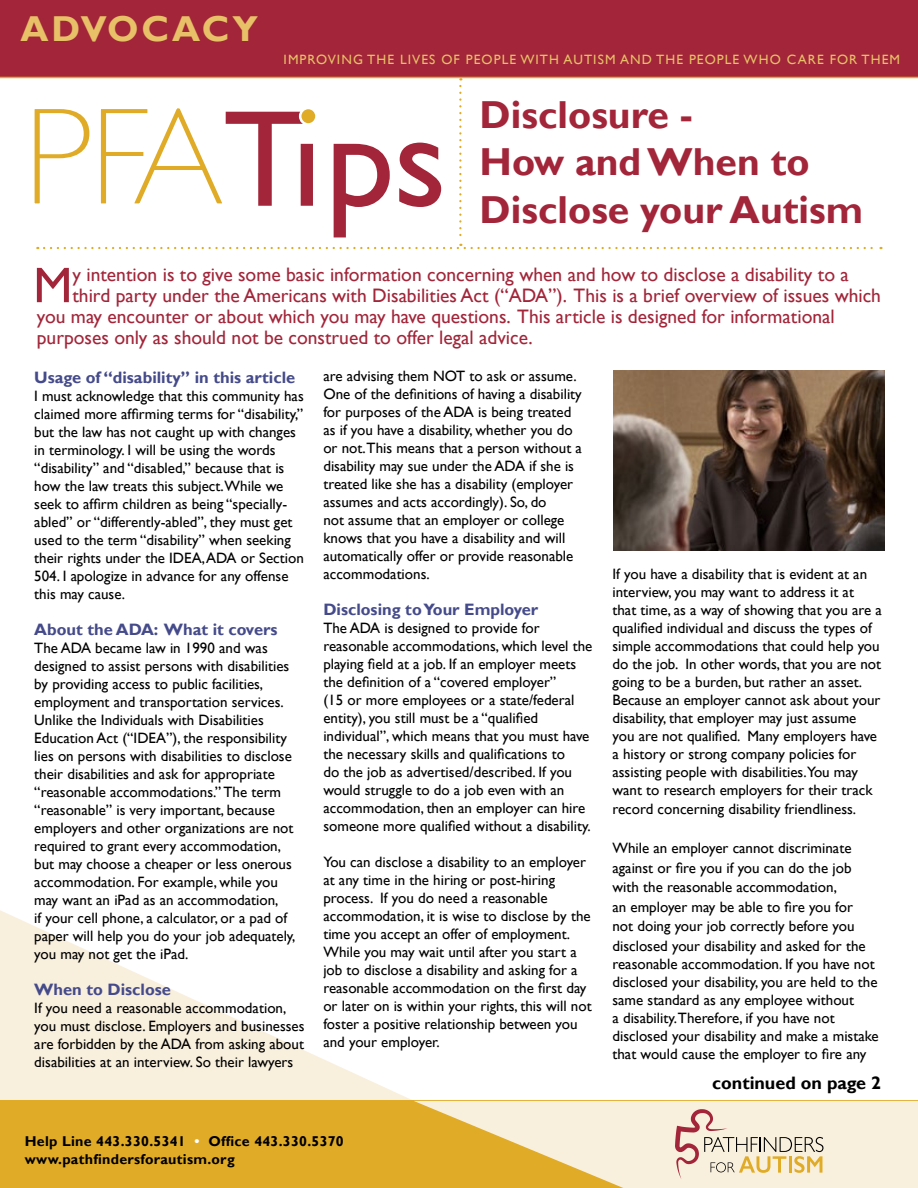
<style>
.page{position:relative;width:918px;height:1188px;background:#fff}
.page>*{position:absolute;margin:0;border:0;box-sizing:border-box;transform-origin:0 0}
.t1{font:50.25px "Gill Sans";color:#a22539}
.t2{font:700 39px/47.5px "Gill Sans";color:#a22539}
.t3{font:700 36px "Gill Sans";letter-spacing:.08em;color:#e8c068}
.t4{font:19.5px "Gill Sans";color:#a22539}
.t5{font:700 18px "Gill Sans";color:#000}
.t6{font:700 16.5px "Gill Sans";color:#454b8a}
.t7{font:15px/18px "Gill Sans";color:#000}
.t8{font:700 14.25px/18px "Gill Sans";letter-spacing:.02em;color:#000}
.t9{font:13.5px "Gill Sans";letter-spacing:.08em;color:#e8c068}
.s1{color:#fff}
</style>
<div class="page">
<svg style="left:0;top:910px;width:603px;height:191px"></svg>
<div style="left:0;top:1101px;width:918px;height:87px;background:#e0ab26"></div>
<div style="left:0;top:0;width:918px;height:78px;background:#a22539"></div>
<svg style="left:414px;top:1101px;width:504px;height:87px;fill:#f9efdd"></svg>
<svg style="left:34px;top:86px;width:848px;height:163px"></svg>
<div style="left:300px;top:108px;width:16px;height:16px;background:#e0ab26;border-radius:50%"></div>
<div style="left:299px;top:107px;width:19px;height:19px;border:3px solid #fff;border-radius:50%"></div>
<svg style="left:675px;top:1109px;width:148px;height:70px"></svg>
<img style="left:614px;top:370px;width:271px;height:180px">
<h3 class="t3" style="left:21px;top:7px;width:239px">ADVOCACY</h3>
<p class="t9" style="left:284px;top:52px;width:618px">IMPROVING THE LIVES OF PEOPLE WITH AUTISM AND THE PEOPLE WHO CARE FOR THEM</p>
<h2 class="t2" style="left:480px;top:92px;width:385px">Disclosure -<br>How and When to<br>Disclose your Autism</h2>
<h1 class="t1" style="left:33px;top:256px;width:41px">M</h1>
<h3 class="t4" style="left:72px;top:263px;width:778px">y intention is to give some basic information concerning when and how to disclose a disability to a</h3>
<h3 class="t4" style="left:72px;top:284px;width:810px">third party under the Americans with Disabilities Act (“ADA”). This is a brief overview of issues which</h3>
<h3 class="t4" style="left:37px;top:305px;width:799px">you may encounter or about which you may have questions. This article is designed for informational</h3>
<h3 class="t4" style="left:37px;top:326px;width:497px">purposes only as should not be construed to offer legal advice.</h3>
<p class="t6" style="left:34px;top:367px;width:262px">Usage of “disability” in this article</p>
<p class="t7" style="left:34px;top:387px;width:271px">I must acknowledge that this community has claimed more affirming terms for “disability,” but the law has not caught up with changes in terminology. I will be using the words “disability” and “disabled,” because that is how the law treats this subject.While we seek to affirm children as being “specially&shy;abled” or “differently-abled”, they must get used to the term “disability” when seeking their rights under the IDEA, ADA or Section 504. I apologize in advance for any offense this may cause.</p>
<p class="t6" style="left:34px;top:619px;width:245px">About the ADA: What it covers</p>
<p class="t7" style="left:34px;top:639px;width:263px">The ADA became law in 1990 and was designed to assist persons with disabilities by providing access to public facilities, employment and transportation services.<br>Unlike the Individuals with Disabilities Education Act (“IDEA”), the responsibility lies on persons with disabilities to disclose their disabilities and ask for appropriate “reasonable accommodations.” The term “reasonable” is very important, because employers and other organizations are not required to grant every accommodation, but may choose a cheaper or less onerous accommodation. For example, while you may want an iPad as an accommodation,<br>if your cell phone, a calculator, or a pad of paper will help you do your job adequately, you may not get the iPad.</p>
<p class="t6" style="left:34px;top:979px;width:138px">When to Disclose</p>
<p class="t7" style="left:34px;top:999px;width:272px">If you need a reasonable accommodation, you must disclose. Employers and businesses are forbidden by the ADA from asking about disabilities at an interview. So their lawyers</p>
<p class="t7" style="left:323px;top:367px;width:260px">are advising them NOT to ask or assume.<br>One of the definitions of having a disability for purposes of the ADA is being treated as if you have a disability, whether you do or not.This means that a person without a disability may sue under the ADA if she is treated like she has a disability (employer assumes and acts accordingly). So, do<br>not assume that an employer or college knows that you have a disability and will automatically offer or provide reasonable accommodations.</p>
<p class="t6" style="left:323px;top:599px;width:216px">Disclosing to Your Employer</p>
<p class="t7" style="left:323px;top:619px;width:271px">The ADA is designed to provide for reasonable accommodations, which level the playing field at a job. If an employer meets the definition of a “covered employer”<br>(15 or more employees or a state/federal entity), you still must be a “qualified individual”, which means that you must have the necessary skills and qualifications to<br>do the job as advertised/described. If you would struggle to do a job even with an accommodation, then an employer can hire someone more qualified without a disability.</p>
<p class="t7" style="left:323px;top:853px;width:270px">You can disclose a disability to an employer at any time in the hiring or post-hiring process. If you do need a reasonable accommodation, it is wise to disclose by the time you accept an offer of employment.<br>While you may wait until after you start a job to disclose a disability and asking for a reasonable accommodation on the first day or later on is within your rights, this will not foster a positive relationship between you and your employer.</p>
<p class="t7" style="left:612px;top:565px;width:271px">If you have a disability that is evident at an interview, you may want to address it at<br>that time, as a way of showing that you are a qualified individual and discuss the types of simple accommodations that could help you do the job. In other words, that you are not going to be a burden, but rather an asset.<br>Because an employer cannot ask about your disability, that employer may just assume you are not qualified. Many employers have a history or strong company policies for assisting people with disabilities.You may want to research employers for their track</p>
<p class="t7" style="left:612px;top:800px;width:245px">record concerning disability friendliness.</p>
<p class="t7" style="left:612px;top:839px;width:255px;line-height:19.5px">While an employer cannot discriminate against or fire you if you can do the job with the reasonable accommodation,<br>an employer may be able to fire you for not doing your job correctly before you disclosed your disability and asked for the</p>
<p class="t7" style="left:612px;top:955px;width:268px">reasonable accommodation. If you have not disclosed your disability, you are held to the same standard as any employee without<br>a disability.Therefore, if you have not disclosed your disability and make a mistake that would cause the employer to fire any</p>
<p class="t8" style="left:25px;top:1132px;width:321px">Help Line 443.330.5341 <span class="s1">•</span> Office 443.330.5370 www.pathfindersforautism.org</p>
<p class="t5" style="left:712px;top:1072px;width:170px">continued on page 2</p>
</div>
